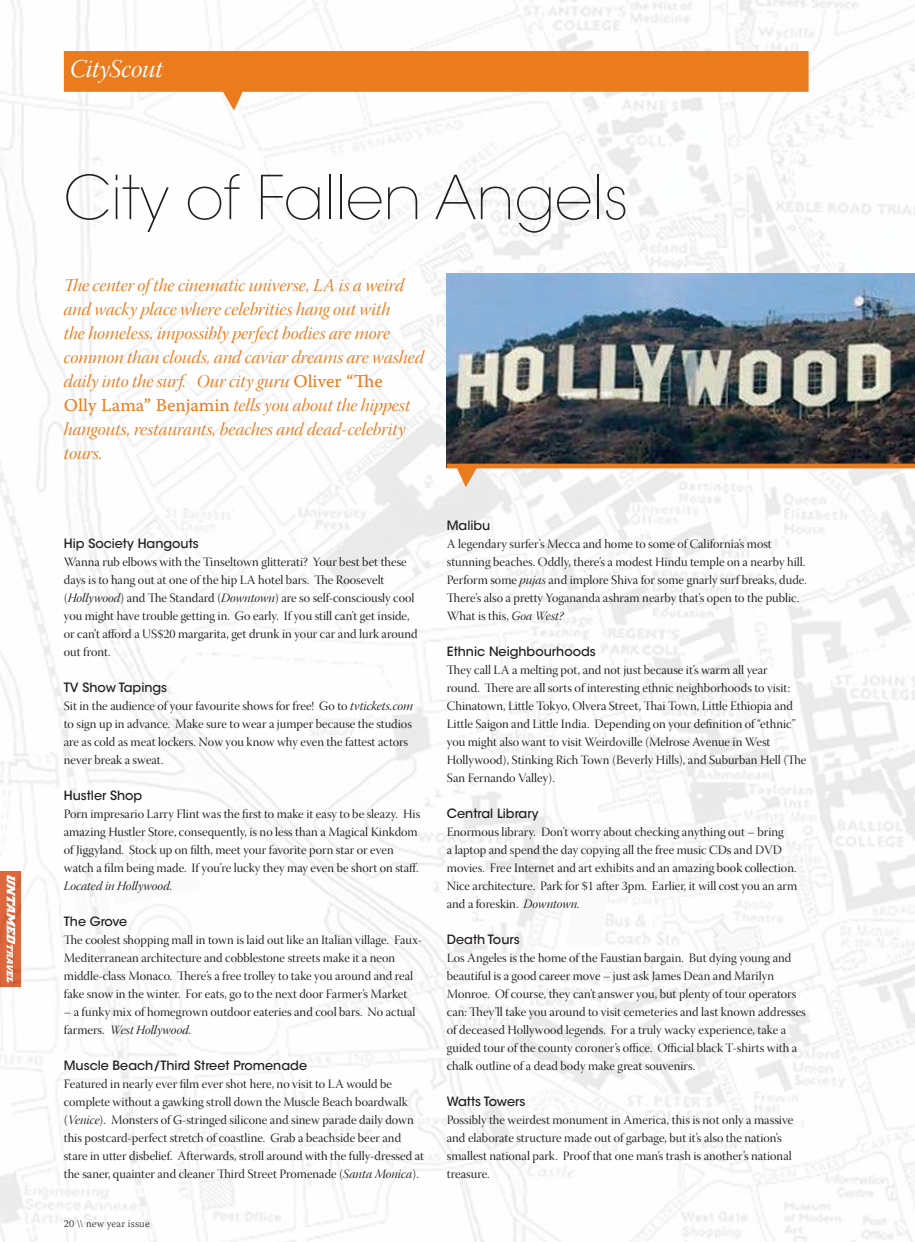
<style>
.page{position:relative;width:915px;height:1242px;background:#fff}
.page>*{position:absolute;margin:0;border:0;box-sizing:border-box;transform-origin:0 0}
.t1{font:200 60px "ITC Avant Garde Std";color:#231f20}
.t2{font:25.5px "Warnock Pro It Disp";letter-spacing:-.01em;color:#fff}
.t3{font:18px/24px "Warnock Pro It Disp";color:#ea7c1d}
.t4{font:12.75px/18px "Warnock Pro Disp";color:#231f20}
.t5{font:500 12.75px "ITC Avant Garde Std";color:#231f20}
.t6{font:12.75px "Warnock Pro It Disp";color:#231f20}
.t7{font:300 10.5px "Warnock Pro";letter-spacing:.02em;color:#231f20}
.s1{font-family:"Warnock Pro Capt"}
.s2{font-family:"Warnock Pro It Disp"}
.s3{font-family:"Warnock Pro Disp"}
</style>
<div class="page">
<img style="left:0;top:0;width:914px;height:1242px">
<svg style="left:64px;top:51px;width:744px;height:60px"></svg>
<img style="left:446px;top:274px;width:468px;height:189px">
<svg style="left:446px;top:463px;width:468px;height:24px"></svg>
<h2 class="t2" style="left:70px;top:55px;width:94px">CityScout</h2>
<h1 class="t1" style="left:64px;top:162px;width:566px">City of Fallen Angels</h1>
<p class="t3" style="left:64px;top:275px;width:361px">The center of the cinematic universe, LA is a weird and wacky place where celebrities hang out with<br>the homeless, impossibly perfect bodies are more common than clouds, and caviar dreams are washed daily into the surf. Our city guru <span class="s1">Oliver “The<br>Olly Lama” Benjamin</span> tells you about the hippest hangouts, restaurants, beaches and dead-celebrity tours.</p>
<p class="t5" style="left:64px;top:535px;width:136px">Hip Society Hangouts</p>
<p class="t4" style="left:64px;top:554px;width:355px">Wanna rub elbows with the Tinseltown glitterati? Your best bet these days is to hang out at one of the hip LA hotel bars. The Roosevelt (<span class="s2">Hollywood</span>) and The Standard (<span class="s2">Downtown</span>) are so self-consciously cool you might have trouble getting in. Go early. If you still can’t get inside, or can’t afford a US$20 margarita, get drunk in your car and lurk around out front.</p>
<p class="t5" style="left:64px;top:679px;width:105px">TV Show Tapings</p>
<p class="t4" style="left:64px;top:698px;width:350px">Sit in the audience of your favourite shows for free! Go to <span class="s2">tvtickets.com </span>to sign up in advance. Make sure to wear a jumper because the studios are as cold as meat lockers. Now you know why even the fattest actors never break a sweat.</p>
<p class="t5" style="left:64px;top:787px;width:80px">Hustler Shop</p>
<p class="t4" style="left:64px;top:806px;width:358px">Porn impresario Larry Flint was the first to make it easy to be sleazy. His amazing Hustler Store, consequently, is no less than a Magical Kinkdom of Jiggyland. Stock up on filth, meet your favorite porn star or even watch a film being made. If you’re lucky they may even be short on staff.</p>
<p class="t6" style="left:64px;top:879px;width:110px">Located in Hollywood.</p>
<p class="t5" style="left:64px;top:913px;width:65px">The Grove</p>
<p class="t4" style="left:64px;top:932px;width:360px">The coolest shopping mall in town is laid out like an Italian village. Faux-Mediterranean architecture and cobblestone streets make it a neon middle-class Monaco. There’s a free trolley to take you around and real fake snow in the winter. For eats, go to the next door Farmer’s Market</p>
<p class="t4" style="left:64px;top:1004px;width:353px">– a funky mix of homegrown outdoor eateries and cool bars. No actual</p>
<p class="t6" style="left:64px;top:1023px;width:129px"><span class="s3">farmers.</span> West Hollywood.</p>
<p class="t5" style="left:64px;top:1057px;width:245px">Muscle Beach/Third Street Promenade</p>
<p class="t4" style="left:64px;top:1076px;width:361px">Featured in nearly ever film ever shot here, no visit to LA would be complete without a gawking stroll down the Muscle Beach boardwalk (<span class="s2">Venice</span>). Monsters of G-stringed silicone and sinew parade daily down this postcard-perfect stretch of coastline. Grab a beachside beer and stare in utter disbelief. Afterwards, stroll around with the fully-dressed at the saner, quainter and cleaner Third Street Promenade (<span class="s2">Santa Monica</span>).</p>
<p class="t7" style="left:64px;top:1217px;width:87px">20 \\ new year issue</p>
<p class="t5" style="left:446px;top:517px;width:45px">Malibu</p>
<p class="t4" style="left:446px;top:536px;width:361px">A legendary surfer’s Mecca and home to some of California’s most stunning beaches. Oddly, there’s a modest Hindu temple on a nearby hill.<br>Perform some <span class="s2">pujas</span> and implore Shiva for some gnarly surf breaks, dude.<br>There’s also a pretty Yogananda ashram nearby that’s open to the public.<br>What is this, <span class="s2">Goa West?</span></p>
<p class="t5" style="left:446px;top:643px;width:150px">Ethnic Neighbourhoods</p>
<p class="t4" style="left:446px;top:662px;width:361px">They call LA a melting pot, and not just because it’s warm all year<br>round. There are all sorts of interesting ethnic neighborhoods to visit:<br>Chinatown, Little Tokyo, Olvera Street, Thai Town, Little Ethiopia and Little Saigon and Little India. Depending on your definition of “ethnic” you might also want to visit Weirdoville (Melrose Avenue in West Hollywood), Stinking Rich Town (Beverly Hills), and Suburban Hell (The San Fernando Valley).</p>
<p class="t5" style="left:446px;top:805px;width:93px">Central Library</p>
<p class="t4" style="left:446px;top:824px;width:352px">Enormous library. Don’t worry about checking anything out – bring<br>a laptop and spend the day copying all the free music CDs and DVD movies. Free Internet and art exhibits and an amazing book collection.<br>Nice architecture. Park for $1 after 3pm. Earlier, it will cost you an arm and a foreskin. <span class="s2">Downtown.</span></p>
<p class="t5" style="left:446px;top:931px;width:74px">Death Tours</p>
<p class="t4" style="left:446px;top:950px;width:360px">Los Angeles is the home of the Faustian bargain. But dying young and beautiful is a good career move – just ask James Dean and Marilyn Monroe. Of course, they can’t answer you, but plenty of tour operators can: They’ll take you around to visit cemeteries and last known addresses of deceased Hollywood legends. For a truly wacky experience, take a guided tour of the county coroner’s office. Official black T-shirts with a chalk outline of a dead body make great souvenirs.</p>
<p class="t5" style="left:446px;top:1093px;width:80px">Watts Towers</p>
<p class="t4" style="left:446px;top:1112px;width:348px">Possibly the weirdest monument in America, this is not only a massive and elaborate structure made out of garbage, but it’s also the nation’s smallest national park. Proof that one man’s trash is another’s national treasure.</p>
</div>
